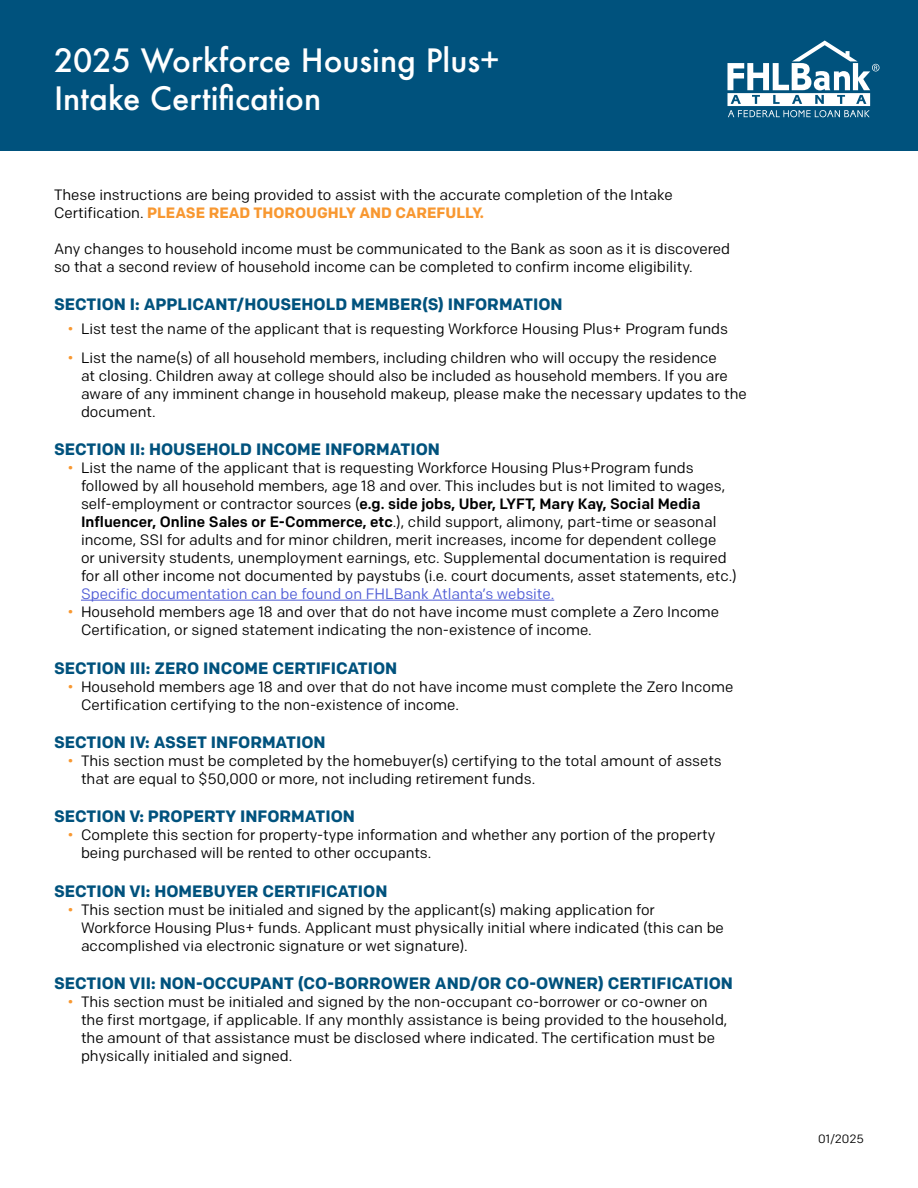
<style>
.page{position:relative;width:918px;height:1188px;background:#fff}
.page>*{position:absolute;margin:0;border:0;box-sizing:border-box;transform-origin:0 0}
.t1{font:500 31.35px/37.7px "Futura";color:#fff}
.t2{font:700 16.5px "Chrono";color:#00527d}
.t3{font:15px/18px "Chrono";color:#000}
.t4{font:15px "Chrono";color:#4f5cd6}
.t5{font:12px "Chrono";letter-spacing:-.005em;color:#000}
.s1{font-weight:700;color:#f89831}
.s2{color:#f89831}
.s3{font-weight:500}
</style>
<div class="page">
<div style="left:0;top:0;width:918px;height:151px;background:#00527d"></div>
<svg style="left:728px;top:41px;width:151px;height:76px"></svg>
<hr style="left:81px;top:600px;width:473px;height:1px;background:#4f5cd6">
<h1 class="t1" style="left:54px;top:41px;width:447px">2025 Workforce Housing Plus+<br>Intake Certification</h1>
<p class="t3" style="left:54px;top:186px;width:620px">These instructions are being provided to assist with the accurate completion of the Intake<br>Certification. <span class="s1">PLEASE READ THOROUGHLY AND CAREFULLY.</span></p>
<p class="t3" style="left:54px;top:240px;width:678px">Any changes to household income must be communicated to the Bank as soon as it is discovered so that a second review of household income can be completed to confirm income eligibility.</p>
<p class="t2" style="left:54px;top:294px;width:510px">SECTION I: APPLICANT/HOUSEHOLD MEMBER(S) INFORMATION</p>
<p class="t3" style="left:68px;top:320px;width:662px"><span class="s2">•</span> List test the name of the applicant that is requesting Workforce Housing Plus+ Program funds</p>
<p class="t3" style="left:81px;top:349px;width:667px;text-indent:-14px"><span class="s2">•</span> List the name(s) of all household members, including children who will occupy the residence<br>at closing. Children away at college should also be included as household members. If you are aware of any imminent change in household makeup, please make the necessary updates to the document.</p>
<p class="t2" style="left:54px;top:439px;width:387px">SECTION II: HOUSEHOLD INCOME INFORMATION</p>
<p class="t3" style="left:81px;top:458px;width:657px;text-indent:-14px"><span class="s2">•</span> List the name of the applicant that is requesting Workforce Housing Plus+Program funds followed by all household members, age 18 and over. This includes but is not limited to wages, self-employment or contractor sources (<span class="s3">e.g. side jobs, Uber, LYFT, Mary Kay, Social Media Influencer, Online Sales or E-Commerce, etc</span>.), child support, alimony, part-time or seasonal income, SSI for adults and for minor children, merit increases, income for dependent college<br>or university students, unemployment earnings, etc. Supplemental documentation is required for all other income not documented by paystubs (i.e. court documents, asset statements, etc.)</p>
<p class="t4" style="left:81px;top:584px;width:475px">Specific documentation can be found on FHLBank Atlanta’s website.</p>
<p class="t3" style="left:81px;top:602px;width:640px;text-indent:-14px"><span class="s2">•</span> Household members age 18 and over that do not have income must complete a Zero Income<br>Certification, or signed statement indicating the non-existence of income.</p>
<p class="t2" style="left:54px;top:658px;width:345px">SECTION III: ZERO INCOME CERTIFICATION</p>
<p class="t3" style="left:81px;top:678px;width:654px;text-indent:-14px"><span class="s2">•</span> Household members age 18 and over that do not have income must complete the Zero Income<br>Certification certifying to the non-existence of income.</p>
<p class="t2" style="left:54px;top:732px;width:273px">SECTION IV: ASSET INFORMATION</p>
<p class="t3" style="left:81px;top:752px;width:642px;text-indent:-14px"><span class="s2">•</span> This section must be completed by the homebuyer(s) certifying to the total amount of assets that are equal to $50,000 or more, not including retirement funds.</p>
<p class="t2" style="left:54px;top:806px;width:302px">SECTION V: PROPERTY INFORMATION</p>
<p class="t3" style="left:81px;top:826px;width:636px;text-indent:-14px"><span class="s2">•</span> Complete this section for property-type information and whether any portion of the property being purchased will be rented to other occupants.</p>
<p class="t2" style="left:54px;top:882px;width:335px">SECTION VI: HOMEBUYER CERTIFICATION</p>
<p class="t3" style="left:81px;top:901px;width:644px;text-indent:-14px"><span class="s2">•</span> This section must be initialed and signed by the applicant(s) making application for<br>Workforce Housing Plus+ funds. Applicant must physically initial where indicated (this can be accomplished via electronic signature or wet signature).</p>
<p class="t2" style="left:54px;top:973px;width:680px">SECTION VII: NON-OCCUPANT (CO-BORROWER AND/OR CO-OWNER) CERTIFICATION</p>
<p class="t3" style="left:81px;top:993px;width:648px;text-indent:-14px"><span class="s2">•</span> This section must be initialed and signed by the non-occupant co-borrower or co-owner on the first mortgage, if applicable. If any monthly assistance is being provided to the household, the amount of that assistance must be disclosed where indicated. The certification must be physically initialed and signed.</p>
<p class="t5" style="left:818px;top:1131px;width:47px">01/2025</p>
</div>
